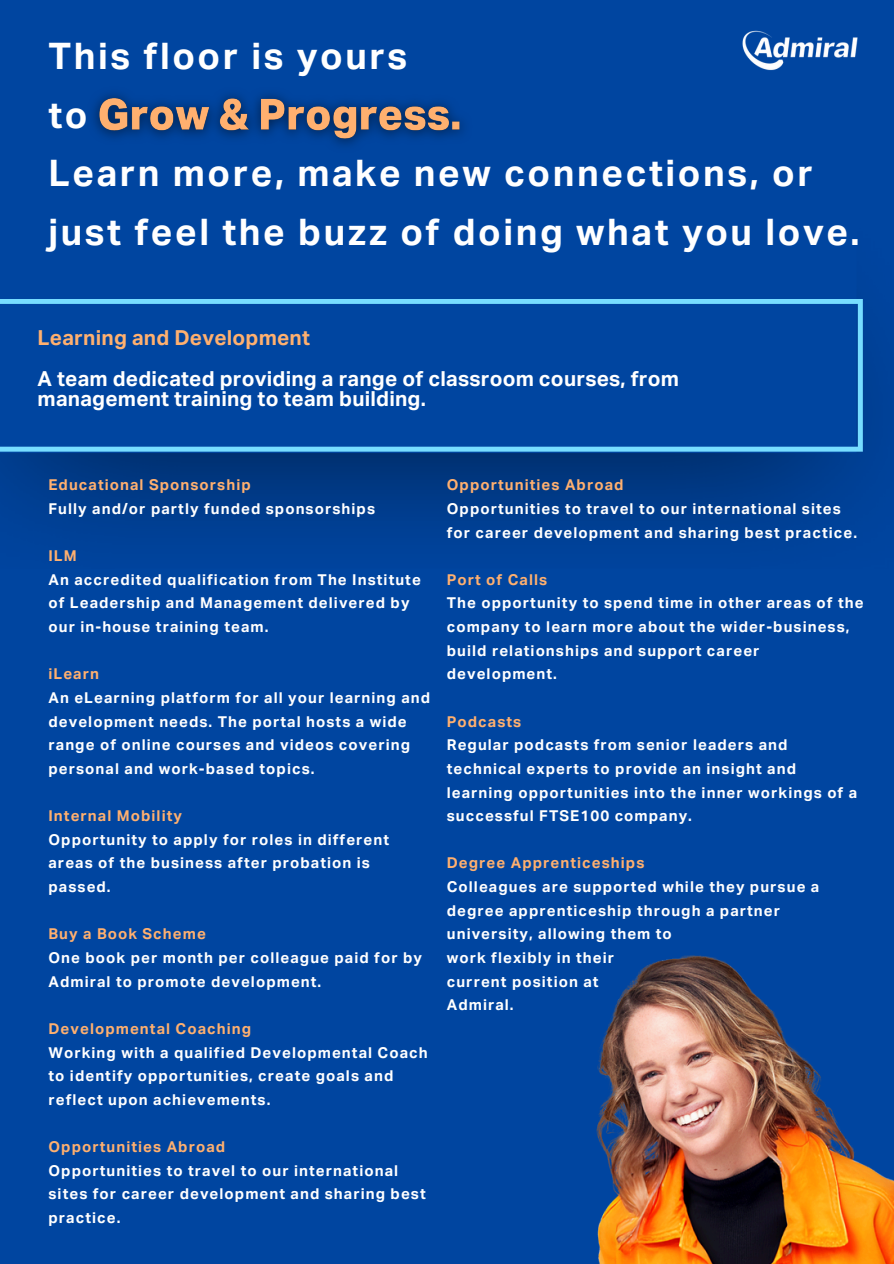
<style>
.page{position:relative;width:894px;height:1264px;background:#fff}
.page>*{position:absolute;margin:0;border:0;box-sizing:border-box;transform-origin:0 0}
.t1{font:700 36.75px/58.5px "Aktiv Grotesk";letter-spacing:.07em;color:#fff}
.t2{font:700 20.85px/20.2px "Aktiv Grotesk";letter-spacing:.01em;color:#fff}
.t3{font:700 20.85px "Aktiv Grotesk";letter-spacing:.01em;color:#ffb06f}
.t4{font:700 15px/23.7px "Aktiv Grotesk";letter-spacing:.07em;color:#fff}
.t5{font:700 15px "Aktiv Grotesk";letter-spacing:.07em;color:#ffb06f}
</style>
<div class="page">
<div style="left:0;top:0;width:893px;height:1263px;background:#0045a0"></div>
<img style="left:0;top:299px;width:881px;height:237px">
<img style="left:596px;top:955px;width:297px;height:308px">
<img style="left:93px;top:93px;width:371px;height:53px">
<svg style="left:0;top:299px;width:862px;height:152px"></svg>
<img style="left:742px;top:30px;width:116px;height:41px">
<p class="t1" style="left:48px;top:30px;width:812px">This floor is yours<br>to<br>Learn more, make new connections, or just feel the buzz of doing what you love.</p>
<p class="t3" style="left:38px;top:329px;width:274px">Learning and Development</p>
<p class="t2" style="left:38px;top:369px;width:642px">A team dedicated providing a range of classroom courses, from management training to team building.</p>
<p class="t5" style="left:48px;top:478px;width:204px">Educational Sponsorship</p>
<p class="t4" style="left:48px;top:498px;width:328px">Fully and/or partly funded sponsorships</p>
<p class="t5" style="left:48px;top:549px;width:30px">ILM</p>
<p class="t4" style="left:48px;top:569px;width:374px">An accredited qualification from The Institute of Leadership and Management delivered by our in-house training team.</p>
<p class="t5" style="left:48px;top:667px;width:52px">iLearn</p>
<p class="t4" style="left:48px;top:687px;width:383px">An eLearning platform for all your learning and development needs. The portal hosts a wide range of online courses and videos covering personal and work-based topics.</p>
<p class="t5" style="left:48px;top:809px;width:135px">Internal Mobility</p>
<p class="t4" style="left:48px;top:828px;width:342px">Opportunity to apply for roles in different areas of the business after probation is passed.</p>
<p class="t5" style="left:48px;top:927px;width:159px">Buy a Book Scheme</p>
<p class="t4" style="left:48px;top:947px;width:375px">One book per month per colleague paid for by<br>Admiral to promote development.</p>
<p class="t5" style="left:48px;top:1022px;width:204px">Developmental Coaching</p>
<p class="t4" style="left:48px;top:1041px;width:380px">Working with a qualified Developmental Coach to identify opportunities, create goals and reflect upon achievements.</p>
<p class="t5" style="left:48px;top:1140px;width:178px">Opportunities Abroad</p>
<p class="t4" style="left:48px;top:1159px;width:378px">Opportunities to travel to our international sites for career development and sharing best practice.</p>
<p class="t5" style="left:446px;top:478px;width:178px">Opportunities Abroad</p>
<h2 class="t4" style="left:446px;top:498px;width:411px">Opportunities to travel to our international sites for career development and sharing best practice.</h2>
<p class="t5" style="left:446px;top:573px;width:102px">Port of Calls</p>
<h3 class="t4" style="left:446px;top:592px;width:418px">The opportunity to spend time in other areas of the company to learn more about the wider-business, build relationships and support career development.</h3>
<h3 class="t5" style="left:446px;top:715px;width:76px">Podcasts</h3>
<p class="t4" style="left:446px;top:734px;width:412px">Regular podcasts from senior leaders and technical experts to provide an insight and learning opportunities into the inner workings of a successful FTSE100 company.</p>
<p class="t5" style="left:446px;top:856px;width:199px">Degree Apprenticeships</p>
<p class="t4" style="left:446px;top:876px;width:374px">Colleagues are supported while they pursue a degree apprenticeship through a partner university, allowing them to</p>
<p class="t4" style="left:446px;top:947px;width:169px">work flexibly in their</p>
<p class="t4" style="left:446px;top:970px;width:153px">current position at</p>
<p class="t4" style="left:446px;top:994px;width:68px">Admiral.</p>
</div>
